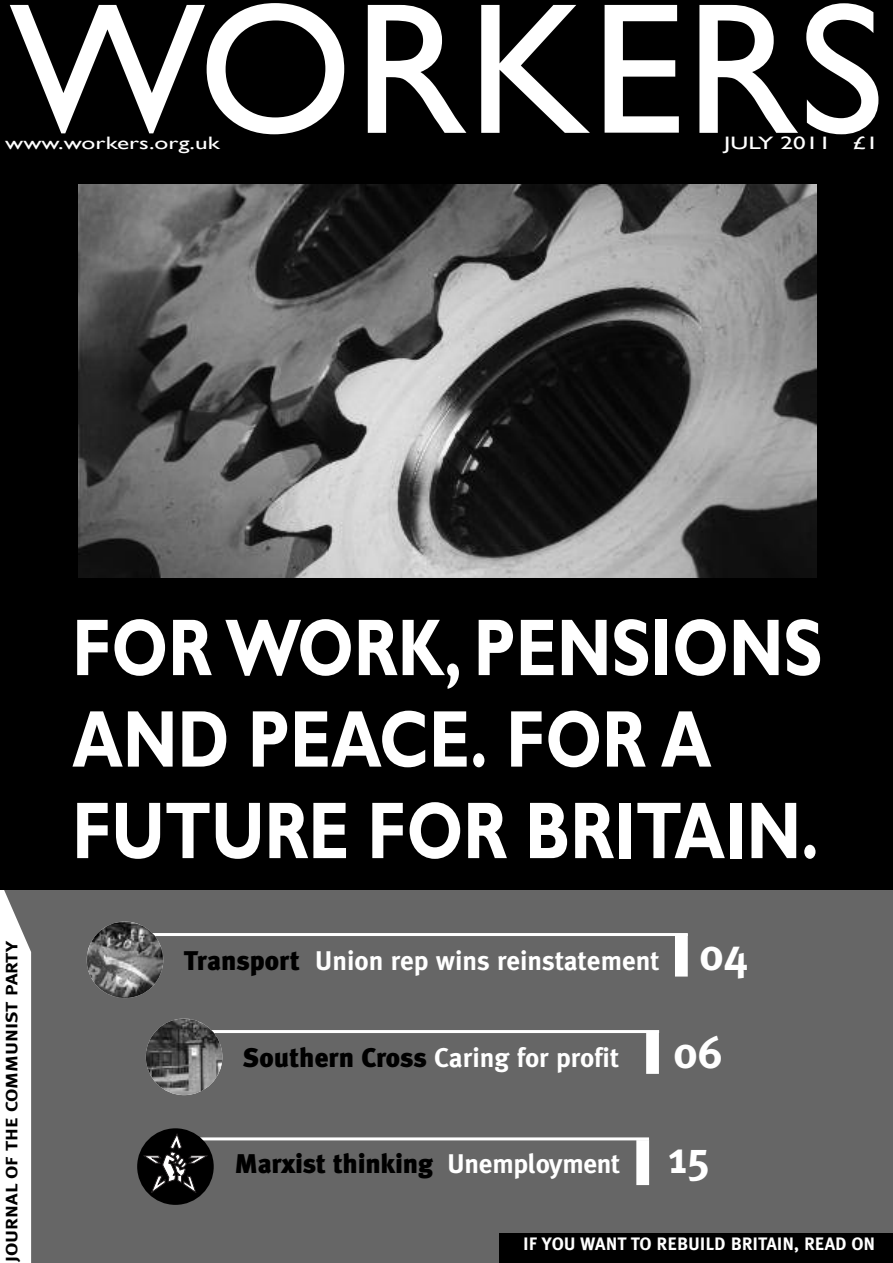
<style>
.page{position:relative;width:893px;height:1263px;background:#fff}
.page>*{position:absolute;margin:0;border:0;box-sizing:border-box;transform-origin:0 0}
.t1{font:187.5px "Gill Sans";letter-spacing:.005em;color:#fff}
.t2{font:700 81px/91.5px "Gill Sans";color:#fff;scale:.8 1}
.t3{font:700 27px "Meta Plus";color:#fff}
.t4{font:900 27px "Meta Plus";letter-spacing:-.01em;color:#000}
.t5{font:700 18px "Meta Plus";color:#fff}
.t6{font:18px "Gill Sans";letter-spacing:.005em;color:#fff;scale:1.4 1}
.t7{font:700 16.5px "Meta Plus";color:#000;scale:1.2 1}
.s1{font-weight:900;color:#000}
.s2{font-size:45px}
.s3{font-weight:700;color:#fff}
.s4{font-weight:700;font-size:45px;color:#fff}
</style>
<div class="page">
<div style="left:3px;top:884px;width:890px;height:379px;background:#666"></div>
<hr style="left:182px;top:1137px;width:467px;height:3px;background:#fff">
<div style="left:636px;top:1140px;width:13px;height:45px;background:#fff"></div>
<hr style="left:142px;top:933px;width:546px;height:3px;background:#fff">
<div style="left:675px;top:934px;width:13px;height:42px;background:#fff"></div>
<div style="left:499px;top:1233px;width:394px;height:30px;background:#000"></div>
<svg style="left:3px;top:890px;width:28px;height:373px;background:#f3f3f3"></svg>
<img style="left:87px;top:921px;width:76px;height:77px;border-radius:50%">
<hr style="left:201px;top:1030px;width:458px;height:3px;background:#fff">
<div style="left:646px;top:1031px;width:13px;height:43px;background:#fff"></div>
<img style="left:146px;top:1018px;width:76px;height:77px;border-radius:50%">
<div style="left:0;top:166px;width:893px;height:724px;background:#000"></div>
<div style="left:137px;top:1128px;width:77px;height:77px;background:#000;border-radius:50%"></div>
<svg style="left:144px;top:1134px;width:63px;height:59px"></svg>
<img style="left:79px;top:185px;width:737px;height:393px">
<div style="left:0;top:0;width:893px;height:180px;background:#000"></div>
<h1 class="t1" style="left:10px;top:-39px;width:876px">WORKERS</h1>
<p class="t6" style="left:724px;top:133px;width:112px">JULY 2011 £1</p>
<p class="t6" style="left:5px;top:133px;width:155px">www.workers.org.uk</p>
<p class="t7" style="left:6px;top:1262px;width:269px;rotate:-90deg">JOURNAL OF THE COMMUNIST PARTY</p>
<h2 class="t2" style="left:72px;top:609px;width:939px">FOR WORK, PENSIONS<br>AND PEACE. FOR A<br>FUTURE FOR BRITAIN.</h2>
<p class="t3" style="left:184px;top:951px;width:566px"><span class="s1">Transport</span> Union rep wins reinstatement <span class="s2">04</span></p>
<p class="t3" style="left:243px;top:1048px;width:482px"><span class="s1">Southern Cross</span> Caring for profit <span class="s2">06</span></p>
<p class="t4" style="left:235px;top:1154px;width:477px">Marxist thinking <span class="s3">Unemployment</span> <span class="s4">15</span></p>
<p class="t5" style="left:523px;top:1237px;width:354px">IF YOU WANT TO REBUILD BRITAIN, READ ON</p>
</div>
